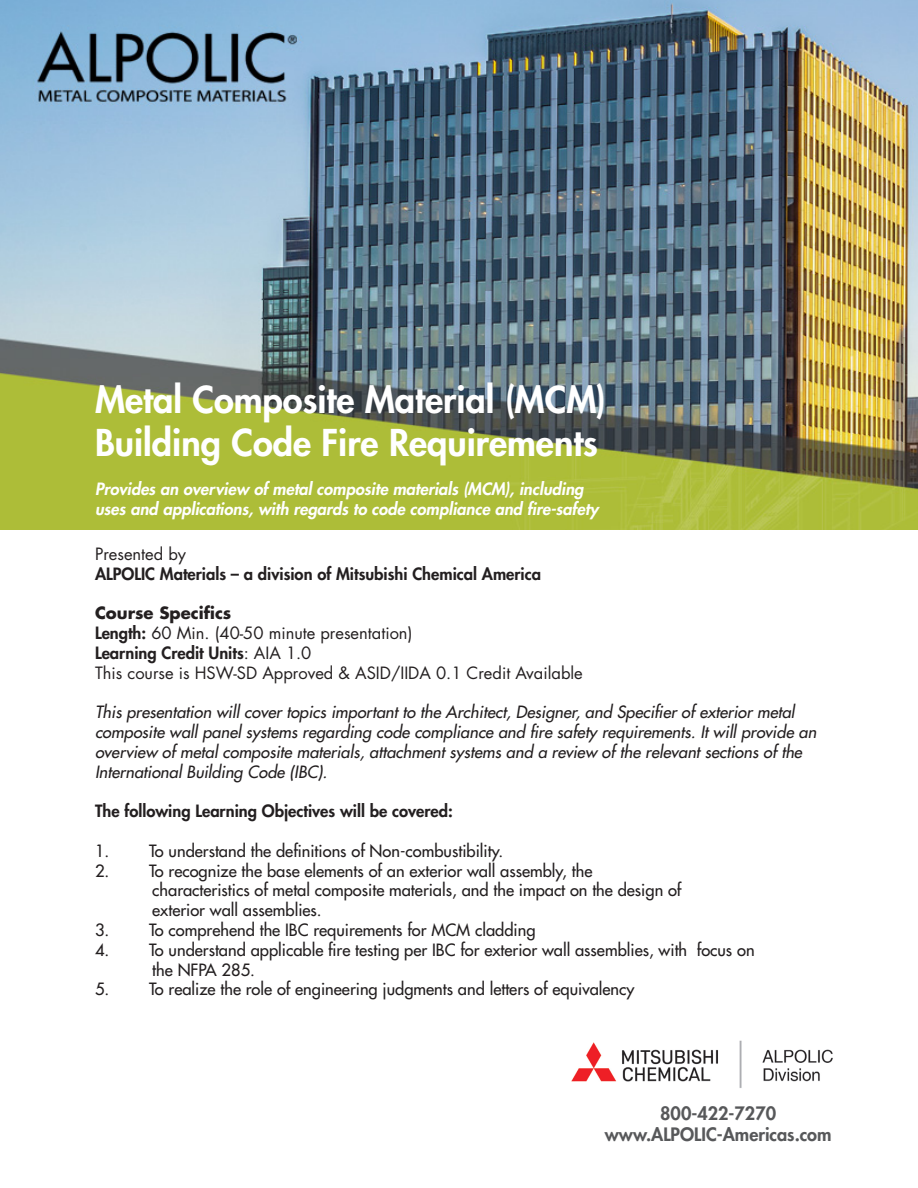
<style>
.page{position:relative;width:918px;height:1188px;background:#fff}
.page>*{position:absolute;margin:0;border:0;box-sizing:border-box;transform-origin:0 0}
.t1{font:800 36px/43.2px "Futura Std";color:#fff}
.t2{font:800 18px "Futura LT Pro";color:#57585a}
.t3{font:500 16.5px/19.8px "Futura Std";color:#231f20}
.t4{font:italic 500 16.5px/19.8px "Futura Std";color:#231f20}
.t5{font:800 16.5px "Futura Std";color:#231f20}
.t6{font:italic 800 16.5px/19.8px "Futura Std";color:#fff}
.t7{font:16.5px "Futura Std";color:#231f20}
.t8{font:700 16.5px "Futura Std";color:#231f20}
.s1{font-weight:800}
.s2{font-weight:400}
</style>
<div class="page">
<img style="left:0;top:0;width:918px;height:529px">
<img style="left:571px;top:1040px;width:262px;height:48px">
<p class="t1" style="left:95px;top:378px;width:513px">Metal Composite Material (MCM)<br>Building Code Fire Requirements</p>
<p class="t6" style="left:95px;top:480px;width:505px">Provides an overview of metal composite materials (MCM), including uses and applications, with regards to code compliance and fire-safety</p>
<p class="t7" style="left:95px;top:543px;width:93px">Presented by</p>
<p class="t5" style="left:95px;top:563px;width:447px">ALPOLIC Materials – a division of Mitsubishi Chemical America</p>
<p class="t8" style="left:95px;top:602px;width:138px">Course Specifics</p>
<p class="t7" style="left:95px;top:622px;width:319px"><span class="s1">Length:</span> 60 Min. (40-50 minute presentation)</p>
<p class="t5" style="left:95px;top:642px;width:218px">Learning Credit Units<span class="s2">: AIA 1.0</span></p>
<p class="t7" style="left:95px;top:662px;width:489px">This course is HSW-SD Approved &amp; ASID/IIDA 0.1 Credit Available</p>
<p class="t4" style="left:95px;top:702px;width:723px">This presentation will cover topics important to the Architect, Designer, and Specifier of exterior metal composite wall panel systems regarding code compliance and fire safety requirements. It will provide an overview of metal composite materials, attachment systems and a review of the relevant sections of the International Building Code (IBC).</p>
<p class="t5" style="left:95px;top:801px;width:359px">The following Learning Objectives will be covered:</p>
<p class="t3" style="left:95px;top:841px;width:16px">1.</p>
<p class="t3" style="left:149px;top:841px;width:356px">To understand the definitions of Non-combustibility.</p>
<p class="t3" style="left:95px;top:861px;width:16px">2.</p>
<p class="t3" style="left:149px;top:861px;width:534px">To recognize the base elements of an exterior wall assembly, the characteristics of metal composite materials, and the impact on the design of</p>
<p class="t3" style="left:152px;top:900px;width:171px">exterior wall assemblies.</p>
<p class="t3" style="left:95px;top:920px;width:16px">3.</p>
<p class="t3" style="left:149px;top:920px;width:388px">To comprehend the IBC requirements for MCM cladding</p>
<p class="t3" style="left:95px;top:940px;width:16px">4.</p>
<p class="t3" style="left:149px;top:940px;width:607px">To understand applicable fire testing per IBC for exterior wall assemblies, with focus on</p>
<p class="t3" style="left:152px;top:960px;width:104px">the NFPA 285.</p>
<p class="t3" style="left:95px;top:979px;width:16px">5.</p>
<p class="t3" style="left:149px;top:979px;width:487px">To realize the role of engineering judgments and letters of equivalency</p>
<p class="t2" style="left:660px;top:1099px;width:117px">800-422-7270</p>
<p class="t2" style="left:605px;top:1121px;width:228px">www.ALPOLIC-Americas.com</p>
</div>
